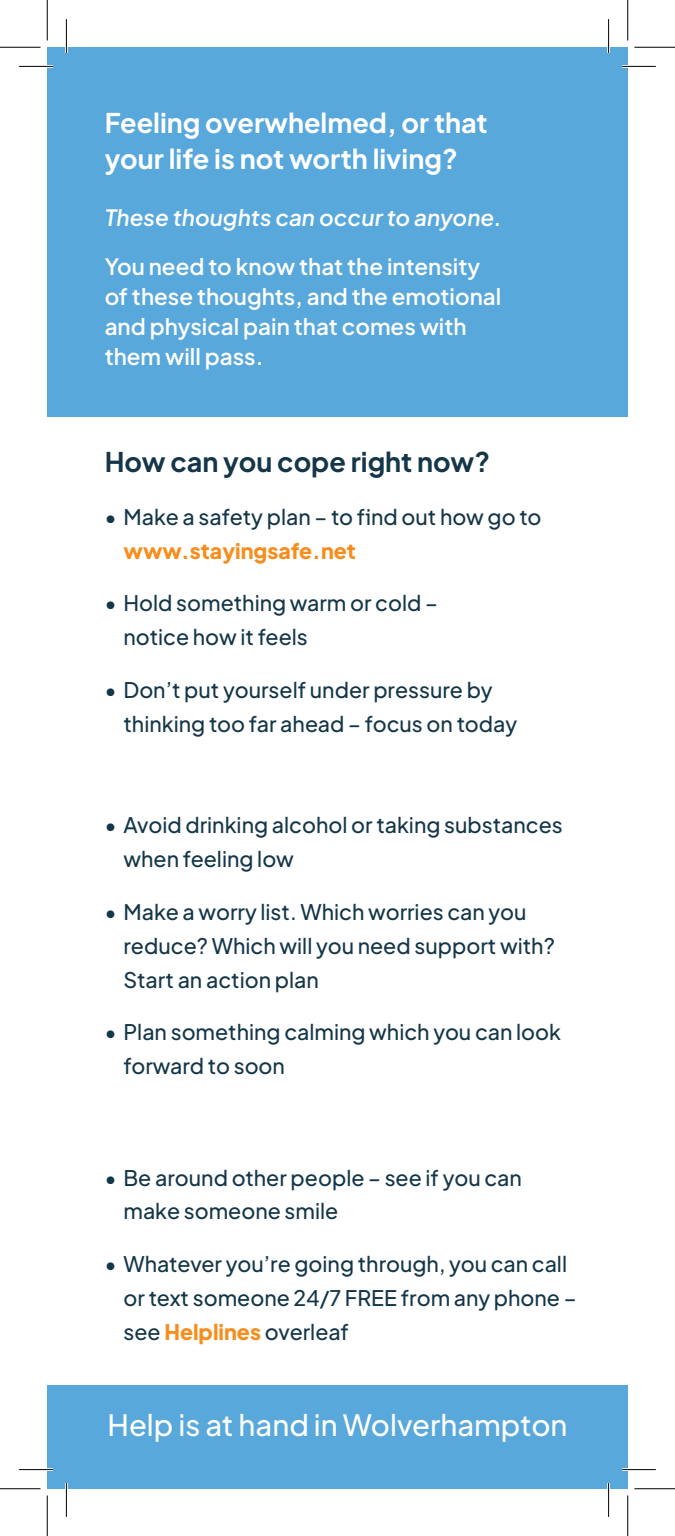
<style>
.page{position:relative;width:675px;height:1536px;background:#fff}
.page>*{position:absolute;margin:0;border:0;box-sizing:border-box;transform-origin:0 0}
.t1{font:500 29.25px "Plus Jakarta Sans";color:#fff}
.t2{font:700 27px/36px "Plus Jakarta Sans";color:#fff}
.t3{font:700 27px "Plus Jakarta Sans";color:#143648}
.t4{font:600 22.5px/29.9px "Plus Jakarta Sans";color:#fff}
.t5{font:italic 600 22.5px "Plus Jakarta Sans";color:#fff}
.t6{font:500 21.38px/33.8px "Plus Jakarta Sans";color:#143648}
.t7{font:800 21.38px "Plus Jakarta Sans";color:#f68e1e}
.s1{font-weight:800;color:#f68e1e}
</style>
<div class="page">
<div style="left:47px;top:47px;width:581px;height:370px;background:#58a8dc"></div>
<div style="left:47px;top:1385px;width:581px;height:104px;background:#58a8dc"></div>
<hr style="left:19px;top:65px;width:34px;height:3px;background:#fff">
<hr style="left:622px;top:65px;width:34px;height:3px;background:#fff">
<hr style="left:19px;top:1468px;width:34px;height:3px;background:#fff">
<hr style="left:622px;top:1468px;width:34px;height:3px;background:#fff">
<hr style="left:65px;top:19px;width:3px;height:34px;background:#fff">
<hr style="left:65px;top:1483px;width:3px;height:34px;background:#fff">
<hr style="left:607px;top:19px;width:3px;height:34px;background:#fff">
<hr style="left:607px;top:1483px;width:3px;height:34px;background:#fff">
<hr style="left:19px;top:66px;width:34px;height:1px;background:#000">
<hr style="left:622px;top:66px;width:34px;height:1px;background:#000">
<hr style="left:19px;top:1469px;width:34px;height:1px;background:#000">
<hr style="left:622px;top:1469px;width:34px;height:1px;background:#000">
<hr style="left:66px;top:19px;width:1px;height:34px;background:#000">
<hr style="left:66px;top:1483px;width:1px;height:34px;background:#000">
<hr style="left:608px;top:19px;width:1px;height:34px;background:#000">
<hr style="left:608px;top:1483px;width:1px;height:34px;background:#000">
<hr style="left:0;top:47px;width:40px;height:1px;background:#000">
<hr style="left:634px;top:47px;width:41px;height:1px;background:#000">
<hr style="left:0;top:1488px;width:40px;height:1px;background:#000">
<hr style="left:634px;top:1488px;width:41px;height:1px;background:#000">
<hr style="left:47px;top:0;width:1px;height:41px;background:#000">
<hr style="left:47px;top:1495px;width:1px;height:41px;background:#000">
<hr style="left:627px;top:0;width:1px;height:41px;background:#000">
<hr style="left:627px;top:1495px;width:1px;height:41px;background:#000">
<p class="t2" style="left:105px;top:102px;width:384px">Feeling overwhelmed, or that your life is not worth living?</p>
<p class="t5" style="left:105px;top:199px;width:399px">These thoughts can occur to anyone.</p>
<p class="t4" style="left:105px;top:249px;width:398px">You need to know that the intensity of these thoughts, and the emotional and physical pain that comes with them will pass.</p>
<p class="t3" style="left:105px;top:439px;width:387px">How can you cope right now?</p>
<p class="t6" style="left:104px;top:498px;width:439px">• Make a safety plan – to find out how go to</p>
<p class="t7" style="left:123px;top:533px;width:234px">www.stayingsafe.net</p>
<p class="t6" style="left:123px;top:584px;width:316px;text-indent:-19px">• Hold something warm or cold – notice how it feels</p>
<p class="t6" style="left:123px;top:671px;width:395px;text-indent:-19px">• Don’t put yourself under pressure by thinking too far ahead – focus on today</p>
<p class="t6" style="left:123px;top:806px;width:441px;text-indent:-19px">• Avoid drinking alcohol or taking substances when feeling low</p>
<p class="t6" style="left:123px;top:893px;width:433px;text-indent:-19px">• Make a worry list. Which worries can you reduce? Which will you need support with?<br>Start an action plan</p>
<p class="t6" style="left:123px;top:1013px;width:439px;text-indent:-19px">• Plan something calming which you can look forward to soon</p>
<p class="t6" style="left:123px;top:1159px;width:400px;text-indent:-19px">• Be around other people – see if you can make someone smile</p>
<p class="t6" style="left:123px;top:1245px;width:454px;text-indent:-19px">• Whatever you’re going through, you can call or text someone 24/7 FREE from any phone – see <span class="s1">Helplines</span> overleaf</p>
<h1 class="t1" style="left:108px;top:1401px;width:461px">Help is at hand in Wolverhampton</h1>
</div>
